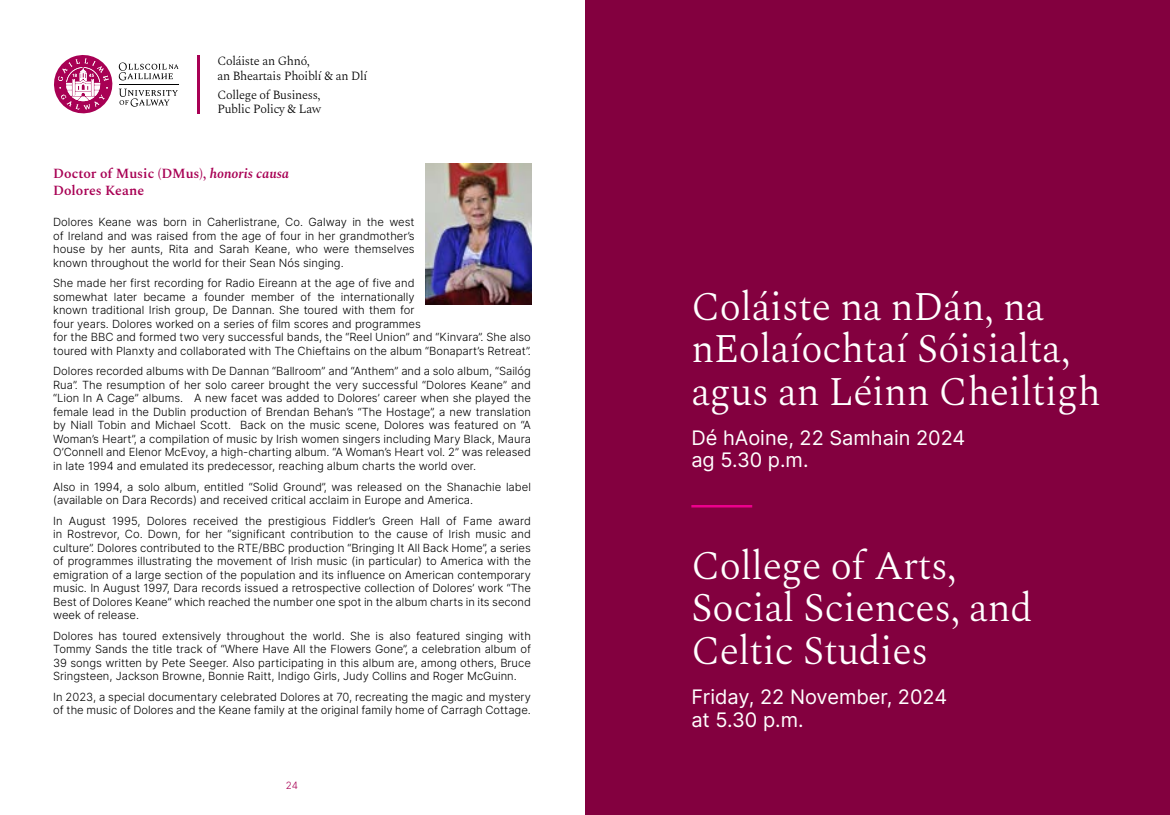
<style>
.page{position:relative;width:1170px;height:815px;background:#fff}
.page>*{position:absolute;margin:0;border:0;box-sizing:border-box;transform-origin:0 0}
.t1{font:300 40px/42.5px "Spectral";letter-spacing:-.01em;color:#fff}
.t2{font:20px/22.5px "Inter";color:#fff}
.t3{font:600 13.75px/17.5px "Spectral";color:#a80054}
.t4{font:300 12.38px/14.9px "Spectral";letter-spacing:-.02em;color:#000}
.t5{font:300 11.25px/13.5px "Inter";color:#000;text-align:justify}
.t6{font:300 10px "Inter";color:#a80054}
.s1{font-style:italic}
</style>
<div class="page">
<hr style="left:119px;top:84px;width:60px;height:1px;background:#000">
<svg style="left:54px;top:55px;width:124px;height:59px"></svg>
<hr style="left:197px;top:55px;width:3px;height:59px;background:#a80054">
<div style="left:585px;top:0;width:584px;height:815px;background:#83003f"></div>
<hr style="left:691px;top:505px;width:61px;height:2px;background:#ec008c">
<img style="left:425px;top:163px;width:106px;height:142px">
<p class="t4" style="left:217px;top:52px;width:151px">Coláiste an Ghnó,<br>an Bheartais Phoiblí &amp; an Dlí</p>
<p class="t4" style="left:217px;top:86px;width:105px">College of Business,<br>Public Policy &amp; Law</p>
<p class="t3" style="left:53px;top:163px;width:237px">Doctor of Music (DMus), <span class="s1">honoris causa<br></span>Dolores Keane</p>
<p class="t5" style="left:53px;top:215px;width:363px">Dolores Keane was born in Caherlistrane, Co. Galway in the west of Ireland and was raised from the age of four in her grandmother’s house by her aunts, Rita and Sarah Keane, who were themselves known throughout the world for their Sean Nós singing.</p>
<p class="t5" style="left:53px;top:276px;width:479px;text-align:left">She made her first recording for Radio Eireann at the age of five and<br>somewhat later became a founder member of the internationally<br>known traditional Irish group, De Dannan. She toured with them for<br>four years. Dolores worked on a series of film scores and programmes<br>for the BBC and formed two very successful bands, the “Reel Union” and “Kinvara”. She also toured with Planxty and collaborated with The Chieftains on the album “Bonapart’s Retreat”.</p>
<p class="t5" style="left:53px;top:364px;width:479px">Dolores recorded albums with De Dannan “Ballroom” and “Anthem” and a solo album, “Sailóg Rua”. The resumption of her solo career brought the very successful “Dolores Keane” and “Lion In A Cage” albums. A new facet was added to Dolores’ career when she played the female lead in the Dublin production of Brendan Behan’s “The Hostage”, a new translation by Niall Tobin and Michael Scott. Back on the music scene, Dolores was featured on “A Woman’s Heart”, a compilation of music by Irish women singers including Mary Black, Maura O’Connell and Elenor McEvoy, a high-charting album. “A Woman’s Heart vol. 2” was released in late 1994 and emulated its predecessor, reaching album charts the world over.</p>
<p class="t5" style="left:53px;top:479px;width:479px">Also in 1994, a solo album, entitled “Solid Ground”, was released on the Shanachie label (available on Dara Records) and received critical acclaim in Europe and America.</p>
<p class="t5" style="left:53px;top:514px;width:479px">In August 1995, Dolores received the prestigious Fiddler’s Green Hall of Fame award in Rostrevor, Co. Down, for her “significant contribution to the cause of Irish music and culture”. Dolores contributed to the RTE/BBC production “Bringing It All Back Home”, a series of programmes illustrating the movement of Irish music (in particular) to America with the emigration of a large section of the population and its influence on American contemporary music. In August 1997, Dara records issued a retrospective collection of Dolores’ work “The Best of Dolores Keane” which reached the number one spot in the album charts in its second week of release.</p>
<p class="t5" style="left:53px;top:629px;width:479px">Dolores has toured extensively throughout the world. She is also featured singing with Tommy Sands the title track of “Where Have All the Flowers Gone”, a celebration album of 39 songs written by Pete Seeger. Also participating in this album are, among others, Bruce Sringsteen, Jackson Browne, Bonnie Raitt, Indigo Girls, Judy Collins and Roger McGuinn.</p>
<p class="t5" style="left:53px;top:690px;width:479px">In 2023, a special documentary celebrated Dolores at 70, recreating the magic and mystery of the music of Dolores and the Keane family at the original family home of Carragh Cottage.</p>
<p class="t6" style="left:286px;top:778px;width:14px">24</p>
<h1 class="t1" style="left:691px;top:282px;width:411px">Coláiste na nDán, na nEolaíochtaí Sóisialta, agus an Léinn Cheiltigh</h1>
<h2 class="t2" style="left:691px;top:426px;width:275px">Dé hAoine, 22 Samhain 2024 ag 5.30 p.m.</h2>
<h1 class="t1" style="left:691px;top:542px;width:342px">College of Arts,<br>Social Sciences, and<br>Celtic Studies</h1>
<h2 class="t2" style="left:691px;top:685px;width:257px">Friday, 22 November, 2024 at 5.30 p.m.</h2>
</div>
